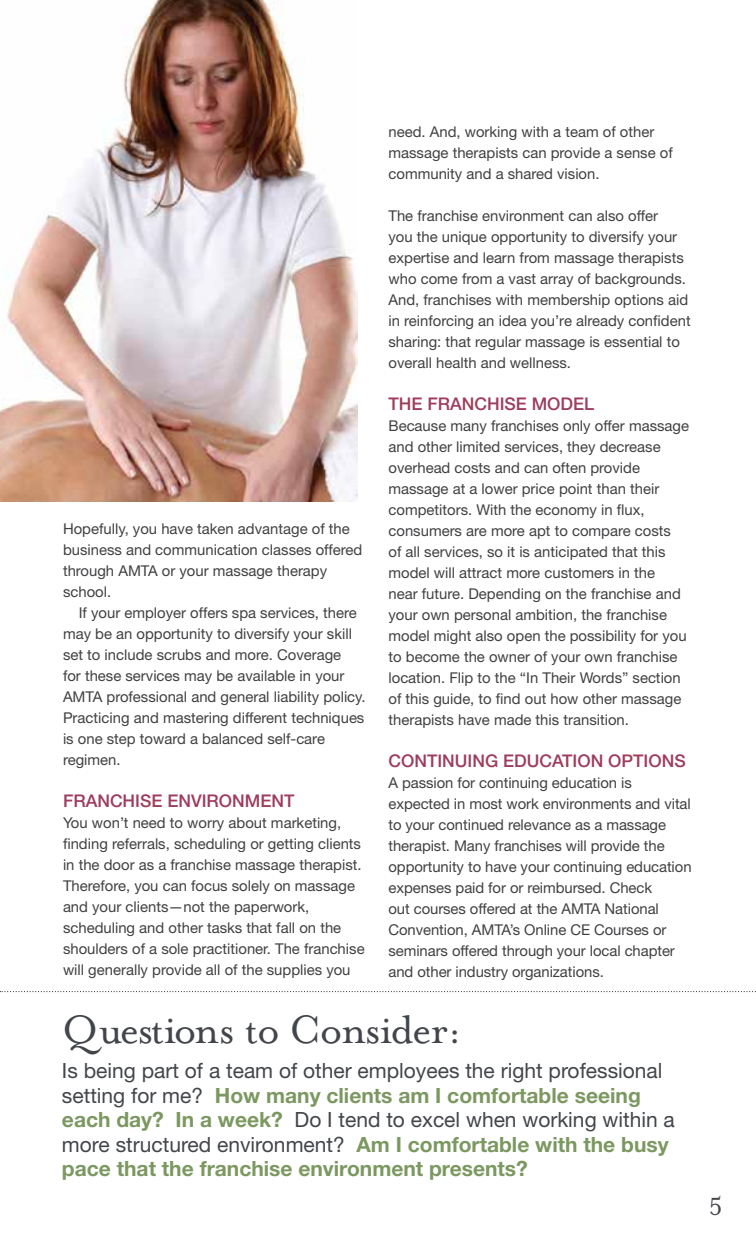
<style>
.page{position:relative;width:756px;height:1260px;background:#fff}
.page>*{position:absolute;margin:0;border:0;box-sizing:border-box;transform-origin:0 0}
.t1{font:45.5px "Mrs Eaves Roman";letter-spacing:-.02em;color:#42454a}
.t2{font:28px "Mrs Eaves Roman";color:#42454a}
.t3{font:21px/24.5px "Helvetica Neue LT Std";color:#42454a}
.t4{font:500 17.5px "Helvetica Neue LT Std";color:#9e3d5c}
.t5{font:14.88px/21px "Helvetica Neue LT Std";color:#414042}
.s1{font-weight:700;color:#7c9861}
</style>
<div class="page">
<svg style="left:0;top:991px;width:756px;height:1px"></svg>
<img style="left:0;top:0;width:357px;height:502px">
<p class="t5" style="left:63px;top:518px;width:301px">Hopefully, you have taken advantage of the business and communication classes offered through AMTA or your massage therapy school.</p>
<p class="t5" style="left:63px;top:602px;width:304px;text-indent:16px">If your employer offers spa services, there may be an opportunity to diversify your skill set to include scrubs and more. Coverage<br>for these services may be available in your AMTA professional and general liability policy.<br>Practicing and mastering different techniques is one step toward a balanced self-care regimen.</p>
<p class="t4" style="left:63px;top:790px;width:233px">FRANCHISE ENVIRONMENT</p>
<p class="t5" style="left:63px;top:812px;width:303px">You won’t need to worry about marketing, finding referrals, scheduling or getting clients in the door as a franchise massage therapist.<br>Therefore, you can focus solely on massage and your clients—not the paperwork, scheduling and other tasks that fall on the shoulders of a sole practitioner. The franchise will generally provide all of the supplies you</p>
<p class="t5" style="left:388px;top:121px;width:286px">need. And, working with a team of other massage therapists can provide a sense of community and a shared vision.</p>
<p class="t5" style="left:388px;top:205px;width:304px">The franchise environment can also offer<br>you the unique opportunity to diversify your expertise and learn from massage therapists who come from a vast array of backgrounds.<br>And, franchises with membership options aid in reinforcing an idea you’re already confident sharing: that regular massage is essential to overall health and wellness.</p>
<p class="t4" style="left:388px;top:393px;width:207px">THE FRANCHISE MODEL</p>
<p class="t5" style="left:388px;top:415px;width:302px">Because many franchises only offer massage and other limited services, they decrease overhead costs and can often provide massage at a lower price point than their competitors. With the economy in flux, consumers are more apt to compare costs<br>of all services, so it is anticipated that this model will attract more customers in the<br>near future. Depending on the franchise and your own personal ambition, the franchise model might also open the possibility for you to become the owner of your own franchise location. Flip to the “In Their Words” section of this guide, to find out how other massage therapists have made this transition.</p>
<p class="t4" style="left:388px;top:750px;width:299px">CONTINUING EDUCATION OPTIONS</p>
<p class="t5" style="left:388px;top:772px;width:305px">A passion for continuing education is expected in most work environments and vital to your continued relevance as a massage therapist. Many franchises will provide the opportunity to have your continuing education expenses paid for or reimbursed. Check<br>out courses offered at the AMTA National Convention, AMTA’s Online CE Courses or seminars offered through your local chapter and other industry organizations.</p>
<h1 class="t1" style="left:62px;top:1005px;width:402px">Questions to Consider:</h1>
<p class="t3" style="left:62px;top:1058px;width:614px">Is being part of a team of other employees the right professional setting for me? <span class="s1">How many clients am I comfortable seeing each day? In a week?</span> Do I tend to excel when working within a more structured environment? <span class="s1">Am I comfortable with the busy pace that the franchise environment presents?</span></p>
<h2 class="t2" style="left:709px;top:1187px;width:15px">5</h2>
</div>
